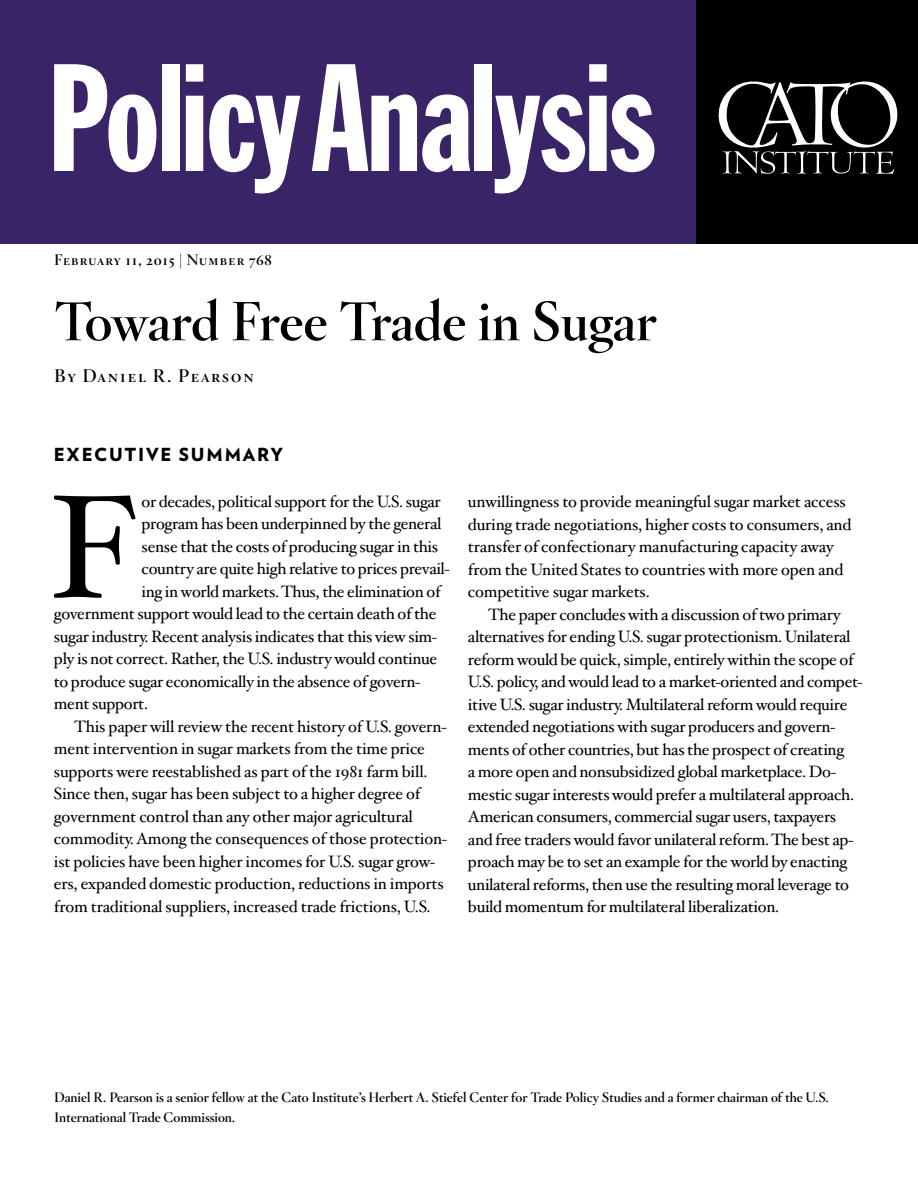
<style>
.page{position:relative;width:918px;height:1188px;background:#fff}
.page>*{position:absolute;margin:0;border:0;box-sizing:border-box;transform-origin:0 0}
.t1{font:150px "Franklin Gothic Extra Cond";letter-spacing:-.01em;color:#fff}
.t2{font:147px "Hoefler Txt";color:#000}
.t3{font:700 54px "Hoefler Titling";letter-spacing:-.015em;color:#000}
.t4{font:700 18px "Hoefler Titling";letter-spacing:.075em;color:#000}
.t5{font:900 18px "Verlag";letter-spacing:.1em;color:#000}
.t6{font:16.5px/22.5px "Hoefler Txt";letter-spacing:-.02em;color:#000}
.t7{font:700 15px "Hoefler Titling";letter-spacing:.05em;color:#000}
.t8{font:700 13.5px/19.5px "Hoefler Titling";color:#000}
</style>
<div class="page">
<div style="left:0;top:0;width:918px;height:243px;background:#392468"></div>
<div style="left:696px;top:0;width:222px;height:243px;background:#000"></div>
<svg style="left:719px;top:81px;width:178px;height:93px"></svg>
<h1 class="t1" style="left:48px;top:38px;width:610px">PolicyAnalysis</h1>
<p class="t7" style="left:54px;top:248px;width:220px">February 11, 2015 | Number 768</p>
<h3 class="t3" style="left:54px;top:278px;width:604px">Toward Free Trade in Sugar</h3>
<p class="t4" style="left:54px;top:361px;width:201px">By Daniel R. Pearson</p>
<p class="t5" style="left:54px;top:440px;width:231px">EXECUTIVE SUMMARY</p>
<h2 class="t2" style="left:50px;top:438px;width:90px">F</h2>
<p class="t6" style="left:142px;top:489px;width:301px">or decades, political support for the U.S. sugar</p>
<p class="t6" style="left:142px;top:512px;width:301px">program has been underpinned by the general</p>
<p class="t6" style="left:142px;top:534px;width:298px">sense that the costs of producing sugar in this</p>
<p class="t6" style="left:142px;top:557px;width:310px">country are quite high relative to prices prevail-</p>
<p class="t6" style="left:142px;top:579px;width:300px">ing in world markets. Thus, the elimination of</p>
<p class="t6" style="left:54px;top:602px;width:384px">government support would lead to the certain death of the</p>
<p class="t6" style="left:54px;top:624px;width:385px">sugar industry. Recent analysis indicates that this view sim-</p>
<p class="t6" style="left:54px;top:647px;width:385px">ply is not correct. Rather, the U.S. industry would continue</p>
<p class="t6" style="left:54px;top:669px;width:368px">to produce sugar economically in the absence of govern-</p>
<p class="t6" style="left:54px;top:692px;width:96px">ment support.</p>
<p class="t6" style="left:74px;top:714px;width:374px">This paper will review the recent history of U.S. govern-</p>
<p class="t6" style="left:54px;top:737px;width:373px">ment intervention in sugar markets from the time price</p>
<p class="t6" style="left:54px;top:759px;width:375px">supports were reestablished as part of the 1981 farm bill.</p>
<p class="t6" style="left:54px;top:782px;width:368px">Since then, sugar has been subject to a higher degree of</p>
<p class="t6" style="left:54px;top:804px;width:360px">government control than any other major agricultural</p>
<p class="t6" style="left:54px;top:827px;width:395px">commodity. Among the consequences of those protection-</p>
<p class="t6" style="left:54px;top:849px;width:383px">ist policies have been higher incomes for U.S. sugar grow-</p>
<p class="t6" style="left:54px;top:872px;width:391px">ers, expanded domestic production, reductions in imports</p>
<p class="t6" style="left:54px;top:894px;width:378px">from traditional suppliers, increased trade frictions, U.S.</p>
<p class="t6" style="left:468px;top:489px;width:385px">unwillingness to provide meaningful sugar market access during trade negotiations, higher costs to consumers, and transfer of confectionary manufacturing capacity away from the United States to countries with more open and competitive sugar markets.</p>
<p class="t6" style="left:468px;top:602px;width:396px;text-indent:20px">The paper concludes with a discussion of two primary alternatives for ending U.S. sugar protectionism. Unilateral reform would be quick, simple, entirely within the scope of U.S. policy, and would lead to a market-oriented and compet&shy;itive U.S. sugar industry. Multilateral reform would require extended negotiations with sugar producers and govern&shy;ments of other countries, but has the prospect of creating<br>a more open and nonsubsidized global marketplace. Do&shy;mestic sugar interests would prefer a multilateral approach.<br>American consumers, commercial sugar users, taxpayers and free traders would favor unilateral reform. The best ap&shy;proach may be to set an example for the world by enacting unilateral reforms, then use the resulting moral leverage to build momentum for multilateral liberalization.</p>
<p class="t8" style="left:54px;top:1087px;width:776px">Daniel R. Pearson is a senior fellow at the Cato Institute’s Herbert A. Stiefel Center for Trade Policy Studies and a former chairman of the U.S.<br>International Trade Commission.</p>
</div>
